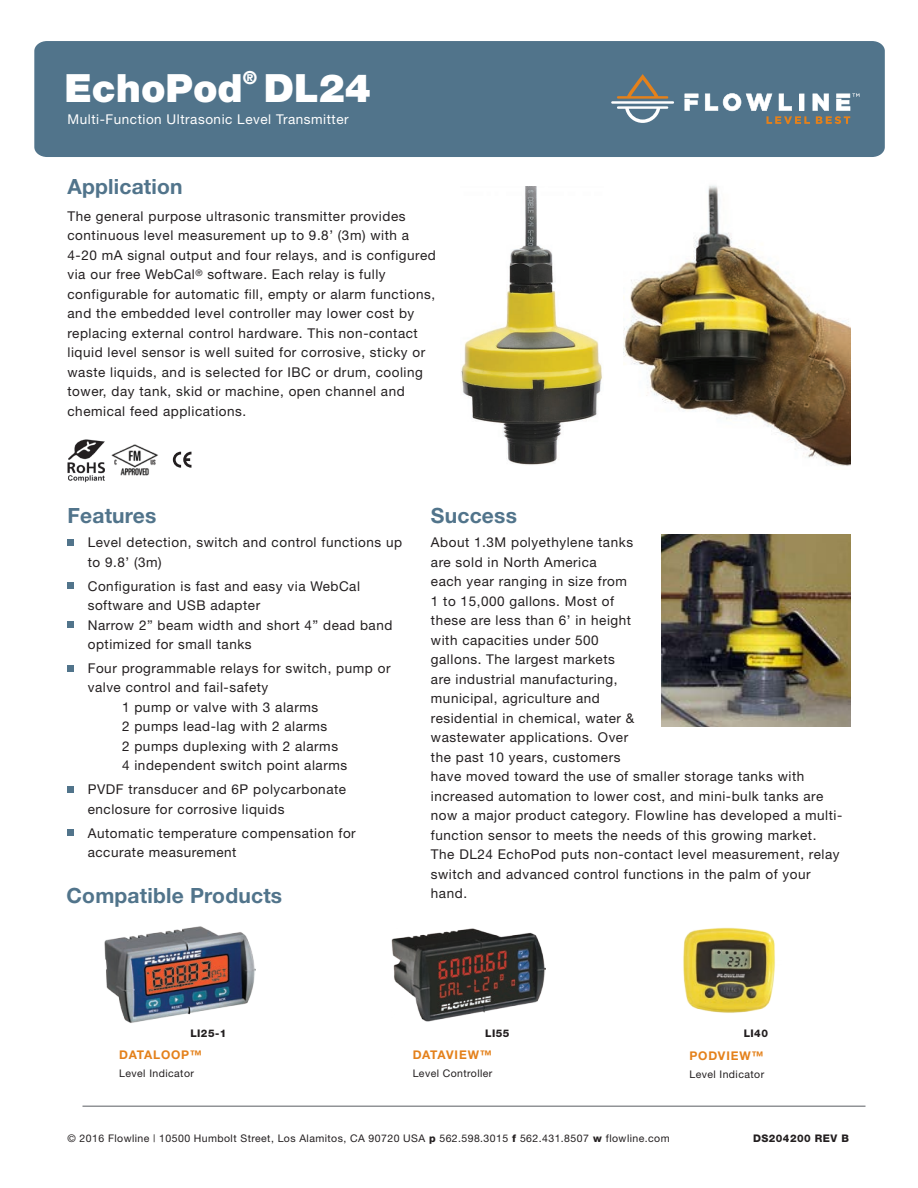
<style>
.page{position:relative;width:918px;height:1188px;background:#fff}
.page>*{position:absolute;margin:0;border:0;box-sizing:border-box;transform-origin:0 0}
.t1{font:900 39px "Helvetica Neue LT Std";color:#fff}
.t2{font:700 21px "Helvetica Neue";letter-spacing:.01em;color:#51748b}
.t3{font:900 18px "Helvetica Neue LT Std";color:#fff}
.t4{font:13.5px/19.5px "Helvetica Neue";letter-spacing:.04em;color:#231f20}
.t5{font:13.5px "Helvetica Neue";letter-spacing:.04em;color:#fff}
.t6{font:700 12px "Helvetica Neue";letter-spacing:.065em;color:#e4811b}
.t7{font:700 12px "Helvetica Neue";letter-spacing:.04em;color:#e4811b}
.t8{font:10.5px "Helvetica Neue";letter-spacing:.04em;color:#231f20}
.t9{font:800 10.5px "Helvetica Neue";letter-spacing:.04em;color:#231f20}
.s1{font-weight:800}
</style>
<div class="page">
<div style="left:34px;top:41px;width:851px;height:116px;background:#51748b"></div>
<hr style="left:82px;top:1106px;width:784px;height:1px;background:#919396">
<svg style="left:617px;top:74px;width:51px;height:25px"></svg>
<svg style="left:617px;top:106px;width:51px;height:17px"></svg>
<hr style="left:611px;top:101px;width:63px;height:3px;background:#fff">
<svg style="left:685px;top:94px;width:13px;height:17px"></svg>
<svg style="left:705px;top:93px;width:154px;height:31px"></svg>
<img style="left:623px;top:185px;width:227px;height:281px">
<img style="left:461px;top:186px;width:142px;height:279px">
<img style="left:662px;top:534px;width:188px;height:193px">
<div style="left:68px;top:539px;width:6px;height:7px;background:#51748b"></div>
<div style="left:68px;top:582px;width:6px;height:7px;background:#51748b"></div>
<div style="left:68px;top:621px;width:6px;height:7px;background:#51748b"></div>
<div style="left:68px;top:665px;width:6px;height:7px;background:#51748b"></div>
<div style="left:68px;top:786px;width:6px;height:7px;background:#51748b"></div>
<div style="left:68px;top:829px;width:6px;height:7px;background:#51748b"></div>
<img style="left:391px;top:928px;width:155px;height:94px">
<img style="left:104px;top:926px;width:151px;height:97px">
<svg style="left:173px;top:452px;width:18px;height:16px"></svg>
<img style="left:68px;top:439px;width:37px;height:43px">
<img style="left:111px;top:444px;width:47px;height:32px">
<img style="left:683px;top:927px;width:92px;height:86px">
<p class="t1" style="left:64px;top:65px;width:180px">EchoPod</p>
<p class="t3" style="left:243px;top:67px;width:16px">®</p>
<p class="t1" style="left:264px;top:65px;width:109px">DL24</p>
<p class="t5" style="left:68px;top:111px;width:283px">Multi-Function Ultrasonic Level Transmitter</p>
<p class="t2" style="left:68px;top:173px;width:117px">Application</p>
<p class="t4" style="left:68px;top:206px;width:370px">The general purpose ultrasonic transmitter provides continuous level measurement up to 9.8’ (3m) with a 4-20 mA signal output and four relays, and is configured via our free WebCal<sup>®</sup> software. Each relay is fully configurable for automatic fill, empty or alarm functions, and the embedded level controller may lower cost by replacing external control hardware. This non-contact liquid level sensor is well suited for corrosive, sticky or waste liquids, and is selected for IBC or drum, cooling tower, day tank, skid or machine, open channel and chemical feed applications.</p>
<p class="t2" style="left:68px;top:503px;width:91px">Features</p>
<p class="t4" style="left:88px;top:532px;width:316px">Level detection, switch and control functions up to 9.8’ (3m)</p>
<p class="t4" style="left:88px;top:576px;width:306px">Configuration is fast and easy via WebCal software and USB adapter<br>Narrow 2” beam width and short 4” dead band optimized for small tanks</p>
<p class="t4" style="left:88px;top:658px;width:304px">Four programmable relays for switch, pump or</p>
<p class="t4" style="left:88px;top:678px;width:182px">valve control and fail-safety</p>
<p class="t4" style="left:122px;top:697px;width:198px">1 pump or valve with 3 alarms</p>
<p class="t4" style="left:122px;top:717px;width:207px">2 pumps lead-lag with 2 alarms</p>
<p class="t4" style="left:122px;top:736px;width:218px">2 pumps duplexing with 2 alarms</p>
<p class="t4" style="left:122px;top:756px;width:227px">4 independent switch point alarms</p>
<p class="t4" style="left:88px;top:779px;width:260px">PVDF transducer and 6P polycarbonate enclosure for corrosive liquids</p>
<p class="t4" style="left:88px;top:823px;width:270px">Automatic temperature compensation for accurate measurement</p>
<p class="t2" style="left:67px;top:883px;width:217px">Compatible Products</p>
<p class="t2" style="left:431px;top:503px;width:88px">Success</p>
<p class="t4" style="left:431px;top:532px;width:413px">About 1.3M polyethylene tanks<br>are sold in North America<br>each year ranging in size from<br>1 to 15,000 gallons. Most of<br>these are less than 6’ in height<br>with capacities under 500<br>gallons. The largest markets<br>are industrial manufacturing,<br>municipal, agriculture and<br>residential in chemical, water &amp;<br>wastewater applications. Over<br>the past 10 years, customers<br>have moved toward the use of smaller storage tanks with increased automation to lower cost, and mini-bulk tanks are now a major product category. Flowline has developed a multi&shy;function sensor to meets the needs of this growing market.<br>The DL24 EchoPod puts non-contact level measurement, relay switch and advanced control functions in the palm of your hand.</p>
<p class="t9" style="left:190px;top:1027px;width:37px">LI25-1</p>
<p class="t6" style="left:119px;top:1048px;width:84px">DATALOOP™</p>
<p class="t8" style="left:119px;top:1067px;width:76px">Level Indicator</p>
<p class="t9" style="left:485px;top:1027px;width:26px">LI55</p>
<p class="t7" style="left:413px;top:1047px;width:81px">DATAVIEW™</p>
<p class="t8" style="left:413px;top:1067px;width:81px">Level Controller</p>
<p class="t9" style="left:744px;top:1027px;width:26px">LI40</p>
<p class="t6" style="left:689px;top:1048px;width:76px">PODVIEW™</p>
<p class="t8" style="left:689px;top:1068px;width:76px">Level Indicator</p>
<p class="t8" style="left:68px;top:1132px;width:604px">© 2016 Flowline | 10500 Humbolt Street, Los Alamitos, CA 90720 USA <span class="s1">p</span> 562.598.3015 <span class="s1">f</span> 562.431.8507 <span class="s1">w</span> flowline.com</p>
<p class="t9" style="left:753px;top:1132px;width:97px">DS204200 REV B</p>
</div>
